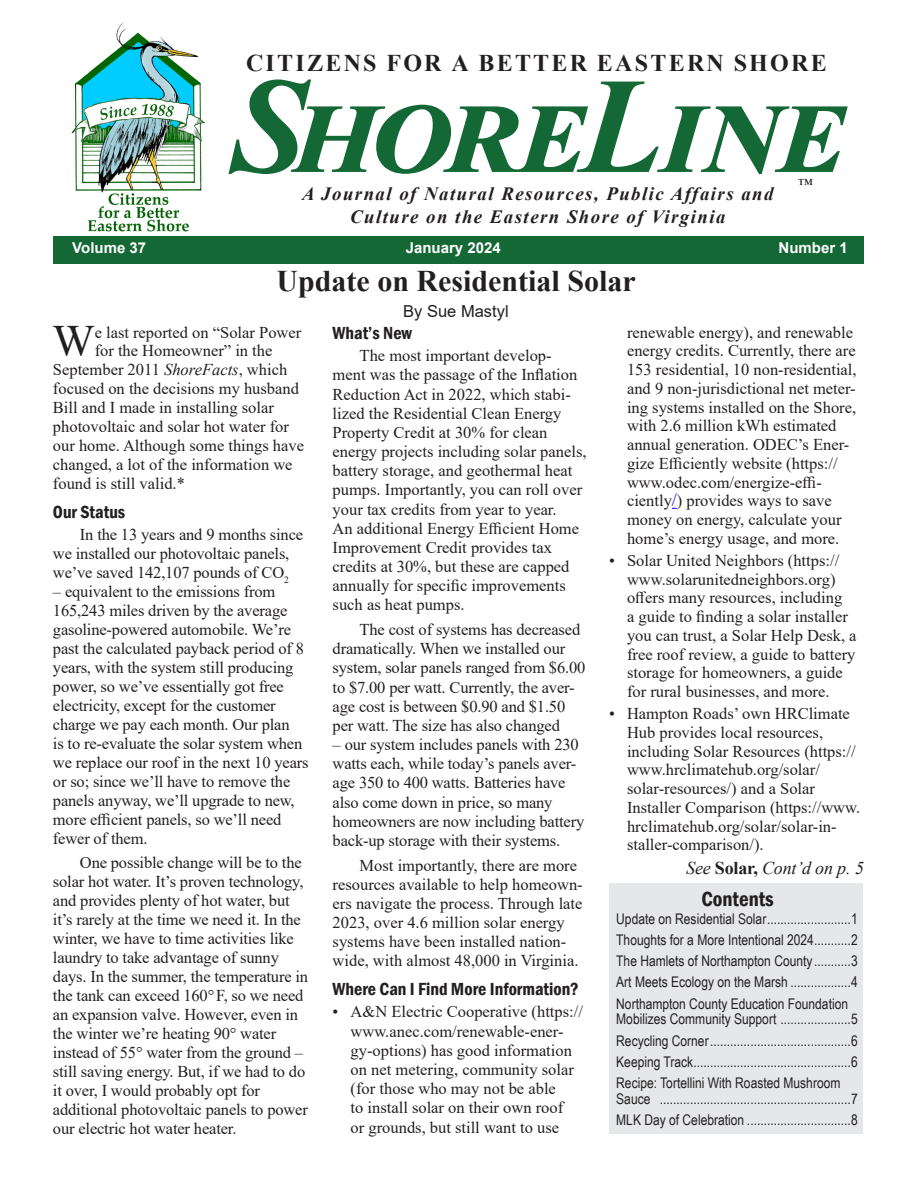
<style>
.page{position:relative;width:918px;height:1188px;background:#fff}
.page>*{position:absolute;margin:0;border:0;box-sizing:border-box;transform-origin:0 0}
.t1{font:italic 700 136.5px "Times New Roman";letter-spacing:.005em;color:#146835}
.firstpara{font:44.85px "Times New Roman";color:#231f20}
.Headline{font:700 30px "Times New Roman";color:#231f20}
.t2{font:700 24px "Times New Roman";letter-spacing:.095em;color:#231f20}
.subuni_1{font:600 condensed 21px "Franklin Gothic";color:#231f20}
.noind{font:italic 700 18.75px/22.5px "Times New Roman";letter-spacing:.08em;color:#231f20;text-align:center}
.Subuni_2{font:600 condensed 18px "Franklin Gothic";color:#231f20}
.t3{font:italic 18px "Times New Roman";letter-spacing:-.01em;color:#231f20}
.Body{font:16.5px/19.2px "Times New Roman";color:#231f20}
.firstpara-2{font:16.5px "Times New Roman";color:#231f20}
.Byline{font:16.5px "Arial";color:#231f20}
.t4{font:700 15px "Arial";color:#fff}
.t5{font:15px "Times New Roman";color:#231f20}
.Subuni_2-2{font:14.7px/15.8px "Arial Narrow";color:#231f20}
.s1{font-size:18px;color:#00f}
.s2{font-style:italic}
.s3{font-weight:700;font-style:normal}
</style>
<div class="page">
<div style="left:609px;top:884px;width:254px;height:250px;background:#e6e7e9"></div>
<div style="left:53px;top:236px;width:810px;height:27px;background:#146835"></div>
<img style="left:72px;top:22px;width:132px;height:210px">
<p class="t2" style="left:246px;top:46px;width:582px">CITIZENS FOR A BETTER EASTERN SHORE</p>
<p class="t1" style="left:232px;top:31px;width:610px">ShoreLine</p>
<p class="t5" style="left:798px;top:173px;width:16px">™</p>
<p class="noind" style="left:302px;top:182px;width:473px">A Journal of Natural Resources, Public Affairs and<br>Culture on the Eastern Shore of Virginia</p>
<p class="t4" style="left:72px;top:237px;width:75px">Volume 37</p>
<p class="t4" style="left:406px;top:237px;width:97px">January 2024</p>
<p class="t4" style="left:779px;top:237px;width:71px">Number 1</p>
<p class="Headline" style="left:277px;top:259px;width:361px">Update on Residential Solar</p>
<p class="Byline" style="left:403px;top:300px;width:107px">By Sue Mastyl</p>
<p class="Subuni_2" style="left:333px;top:321px;width:81px">What’s New</p>
<p class="Body" style="left:333px;top:346px;width:255px;text-indent:27px">The most important develop&shy;ment was the passage of the Inflation Reduction Act in 2022, which stabi&shy;lized the Residential Clean Energy Property Credit at 30% for clean energy projects including solar panels, battery storage, and geothermal heat pumps. Importantly, you can roll over your tax credits from year to year.<br>An additional Energy Efficient Home Improvement Credit provides tax credits at 30%, but these are capped annually for specific improvements such as heat pumps.</p>
<p class="Body" style="left:333px;top:619px;width:254px;text-indent:27px">The cost of systems has decreased dramatically. When we installed our system, solar panels ranged from $6.00 to $7.00 per watt. Currently, the aver&shy;age cost is between $0.90 and $1.50 per watt. The size has also changed</p>
<p class="Body" style="left:333px;top:734px;width:253px">– our system includes panels with 230 watts each, while today’s panels aver&shy;age 350 to 400 watts. Batteries have also come down in price, so many homeowners are now including battery back-up storage with their systems.</p>
<p class="Body" style="left:333px;top:855px;width:252px;text-indent:27px">Most importantly, there are more resources available to help homeown&shy;ers navigate the process. Through late 2023, over 4.6 million solar energy systems have been installed nation&shy;wide, with almost 48,000 in Virginia.</p>
<p class="Subuni_2" style="left:333px;top:977px;width:248px">Where Can I Find More Information?</p>
<p class="Body" style="left:333px;top:1002px;width:252px;text-align:center">• A&amp;N Electric Cooperative (https:// www.anec.com/renewable-ener&shy;gy-options) has good information<br>on net metering, community solar (for those who may not be able<br>to install solar on their own roof<br>or grounds, but still want to use</p>
<p class="firstpara" style="left:52px;top:310px;width:44px">W</p>
<p class="firstpara-2" style="left:95px;top:320px;width:208px">e last reported on “Solar Power</p>
<p class="Body" style="left:627px;top:322px;width:231px;line-height:18.8px">renewable energy), and renewable energy credits. Currently, there are 153 residential, 10 non-residential, and 9 non-jurisdictional net meter&shy;ing systems installed on the Shore, with 2.6 million kWh estimated annual generation. ODEC’s Ener&shy;gize Efficiently website (https:// www.odec.com/energize-effi&shy;ciently<span class="s1">/</span>) provides ways to save money on energy, calculate your home’s energy usage, and more.</p>
<p class="Body" style="left:627px;top:550px;width:231px;line-height:18.8px;text-indent:-18px">• Solar United Neighbors (https:// www.solarunitedneighbors.org) offers many resources, including<br>a guide to finding a solar installer you can trust, a Solar Help Desk, a free roof review, a guide to battery storage for homeowners, a guide for rural businesses, and more.</p>
<p class="Body" style="left:627px;top:704px;width:235px;line-height:18.8px;text-indent:-18px">• Hampton Roads’ own HRClimate<br>Hub provides local resources, including Solar Resources (https:// www.hrclimatehub.org/solar/ solar-resources/) and a Solar<br>Installer Comparison (https://www. hrclimatehub.org/solar/solar-in&shy;staller-comparison/).</p>
<p class="firstpara-2" style="left:95px;top:339px;width:179px">for the Homeowner” in the</p>
<p class="firstpara-2" style="left:53px;top:358px;width:236px">September 2011 <span class="s2">ShoreFacts</span>, which</p>
<p class="firstpara-2" style="left:53px;top:377px;width:248px">focused on the decisions my husband</p>
<p class="firstpara-2" style="left:53px;top:396px;width:222px">Bill and I made in installing solar</p>
<p class="firstpara-2" style="left:53px;top:415px;width:237px">photovoltaic and solar hot water for</p>
<p class="firstpara-2" style="left:53px;top:434px;width:253px">our home. Although some things have</p>
<p class="firstpara-2" style="left:53px;top:453px;width:241px">changed, a lot of the information we</p>
<p class="firstpara-2" style="left:53px;top:472px;width:134px">found is still valid.*</p>
<p class="Subuni_2" style="left:53px;top:500px;width:74px">Our Status</p>
<p class="Body" style="left:53px;top:524px;width:252px;text-indent:27px">In the 13 years and 9 months since we installed our photovoltaic panels, we’ve saved 142,107 pounds of CO<sub>2</sub></p>
<p class="Body" style="left:53px;top:581px;width:257px">– equivalent to the emissions from 165,243 miles driven by the average gasoline-powered automobile. We’re past the calculated payback period of 8 years, with the system still producing power, so we’ve essentially got free electricity, except for the customer charge we pay each month. Our plan<br>is to re-evaluate the solar system when we replace our roof in the next 10 years or so; since we’ll have to remove the panels anyway, we’ll upgrade to new, more efficient panels, so we’ll need fewer of them.</p>
<p class="Body" style="left:53px;top:853px;width:257px;text-indent:27px">One possible change will be to the solar hot water. It’s proven technology, and provides plenty of hot water, but it’s rarely at the time we need it. In the winter, we have to time activities like laundry to take advantage of sunny days. In the summer, the temperature in the tank can exceed 160 F, so we need an expansion valve. However, even in the winter we’re heating 90 water instead of 55 water from the ground – still saving energy. But, if we had to do it over, I would probably opt for additional photovoltaic panels to power our electric hot water heater.</p>
<p class="t3" style="left:686px;top:856px;width:180px">See <span class="s3">Solar,</span> Cont’d on p. 5</p>
<p class="subuni_1" style="left:702px;top:885px;width:74px">Contents</p>
<p class="Subuni_2-2" style="left:616px;top:910px;width:243px">Update on Residential Solar.........................1</p>
<p class="Subuni_2-2" style="left:616px;top:932px;width:243px">Thoughts for a More Intentional 2024...........2</p>
<p class="Subuni_2-2" style="left:616px;top:953px;width:243px">The Hamlets of Northampton County...........3</p>
<p class="Subuni_2-2" style="left:616px;top:974px;width:243px">Art Meets Ecology on the Marsh ..................4</p>
<p class="Subuni_2-2" style="left:616px;top:995px;width:243px">Northampton County Education Foundation<br>Mobilizes Community Support .....................5</p>
<p class="Subuni_2-2" style="left:616px;top:1032px;width:243px">Recycling Corner..........................................6</p>
<p class="Subuni_2-2" style="left:616px;top:1053px;width:243px">Keeping Track...............................................6</p>
<p class="Subuni_2-2" style="left:616px;top:1074px;width:243px">Recipe: Tortellini With Roasted Mushroom<br>Sauce .........................................................7</p>
<p class="Subuni_2-2" style="left:616px;top:1111px;width:243px">MLK Day of Celebration ...............................8</p>
</div>
